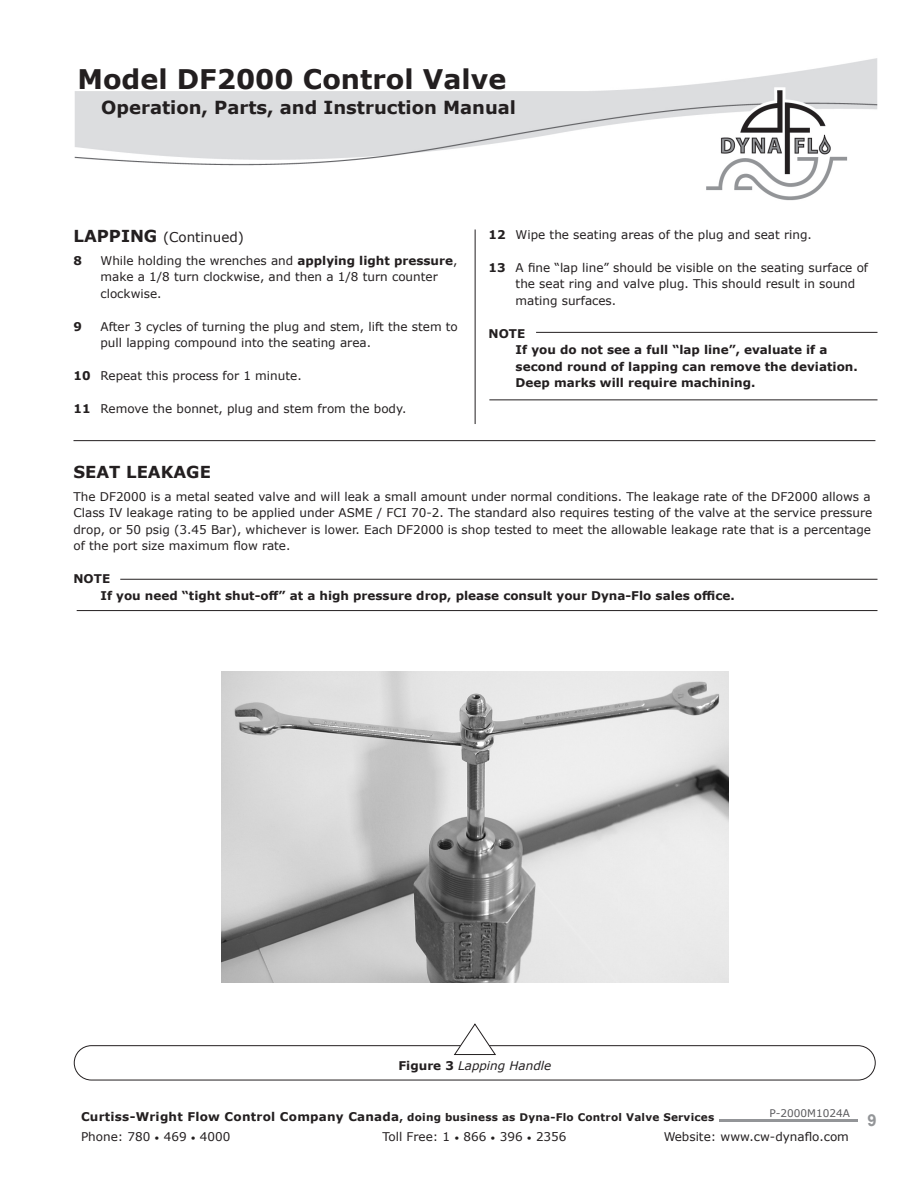
<style>
.page{position:relative;width:918px;height:1188px;background:#fff}
.page>*{position:absolute;margin:0;border:0;box-sizing:border-box;transform-origin:0 0}
.t1{font:700 27px "Verdana";color:#231f20}
.t2{font:700 18px "Verdana";color:#231f20}
.t3{font:700 16.5px "Verdana";color:#231f20}
.t4{font:700 16.5px "Arial";color:#939598}
.t5{font:13.5px "Verdana";color:#231f20}
.t6{font:12px/16.5px "Verdana";color:#231f20}
.t7{font:700 12px/16.5px "Verdana";color:#231f20}
.t8{font:italic 12px "Verdana";color:#231f20}
.t9{font:700 10.5px "Verdana";letter-spacing:.02em;color:#231f20}
.t10{font:10.5px "Verdana";color:#5a5a5d}
.s1{font-weight:700;font-size:16.5px}
.s2{font-weight:700}
.s3{font-weight:700;font-style:normal}
.s4{font-size:12px}
.s5{font-size:9px}
</style>
<div class="page">
<hr style="left:719px;top:1120px;width:139px;height:2px;background:#939598">
<img style="left:74px;top:58px;width:804px;height:143px">
<hr style="left:475px;top:229px;width:1px;height:195px;background:#231f20">
<img style="left:221px;top:672px;width:508px;height:310px">
<div style="left:74px;top:1045px;width:801px;height:35px;border:1px solid #231f20;border-radius:17px"></div>
<svg style="left:454px;top:1023px;width:42px;height:32px"></svg>
<hr style="left:74px;top:440px;width:801px;height:1px;background:#231f20">
<hr style="left:120px;top:579px;width:758px;height:1px;background:#231f20">
<hr style="left:77px;top:610px;width:801px;height:1px;background:#231f20">
<hr style="left:536px;top:332px;width:342px;height:1px;background:#231f20">
<hr style="left:489px;top:399px;width:389px;height:1px;background:#231f20">
<h1 class="t1" style="left:77px;top:60px;width:430px">Model DF2000 Control Valve</h1>
<h2 class="t2" style="left:101px;top:95px;width:416px">Operation, Parts, and Instruction Manual</h2>
<p class="t5" style="left:74px;top:228px;width:172px"><span class="s1">LAPPING</span> (Continued)</p>
<p class="t7" style="left:74px;top:252px;width:10px">8</p>
<p class="t6" style="left:100px;top:252px;width:358px">While holding the wrenches and <span class="s2">applying light pressure</span>, make a 1/8 turn clockwise, and then a 1/8 turn counter clockwise.</p>
<p class="t7" style="left:74px;top:318px;width:10px">9</p>
<p class="t6" style="left:100px;top:318px;width:359px">After 3 cycles of turning the plug and stem, lift the stem to pull lapping compound into the seating area.</p>
<p class="t6" style="left:74px;top:367px;width:230px"><span class="s2">10</span> Repeat this process for 1 minute.</p>
<p class="t6" style="left:74px;top:400px;width:334px"><span class="s2">11</span> Remove the bonnet, plug and stem from the body.</p>
<p class="t6" style="left:489px;top:226px;width:325px"><span class="s2">12</span> Wipe the seating areas of the plug and seat ring.</p>
<p class="t6" style="left:516px;top:259px;width:354px;text-indent:-27px"><span class="s2">13</span> A fine “lap line” should be visible on the seating surface of the seat ring and valve plug. This should result in sound mating surfaces.</p>
<p class="t7" style="left:516px;top:325px;width:344px;text-indent:-27px">NOTE<br>If you do not see a full “lap line”, evaluate if a second round of lapping can remove the deviation.<br>Deep marks will require machining.</p>
<h3 class="t3" style="left:74px;top:460px;width:139px">SEAT LEAKAGE</h3>
<p class="t6" style="left:74px;top:488px;width:800px">The DF2000 is a metal seated valve and will leak a small amount under normal conditions. The leakage rate of the DF2000 allows a Class IV leakage rating to be applied under ASME / FCI 70-2. The standard also requires testing of the valve at the service pressure drop, or 50 psig (3.45 Bar), whichever is lower. Each DF2000 is shop tested to meet the allowable leakage rate that is a percentage of the port size maximum flow rate.</p>
<p class="t7" style="left:100px;top:570px;width:636px;text-indent:-27px">NOTE<br>If you need “tight shut-off” at a high pressure drop, please consult your Dyna-Flo sales office.</p>
<p class="t8" style="left:399px;top:1057px;width:154px"><span class="s3">Figure 3</span> Lapping Handle</p>
<p class="t10" style="left:770px;top:1106px;width:82px">P-2000M1024A</p>
<p class="t9" style="left:81px;top:1110px;width:635px"><span class="s4">Curtiss-Wright Flow Control Company Canada</span>, doing business as Dyna-Flo Control Valve Services</p>
<p class="t6" style="left:81px;top:1128px;width:151px">Phone: 780 <span class="s5">•</span> 469 <span class="s5">•</span> 4000</p>
<p class="t6" style="left:383px;top:1128px;width:185px">Toll Free: 1 <span class="s5">•</span> 866 <span class="s5">•</span> 396 <span class="s5">•</span> 2356</p>
<p class="t6" style="left:664px;top:1128px;width:187px">Website: www.cw-dynaflo.com</p>
<h3 class="t4" style="left:867px;top:1108px;width:11px">9</h3>
</div>
